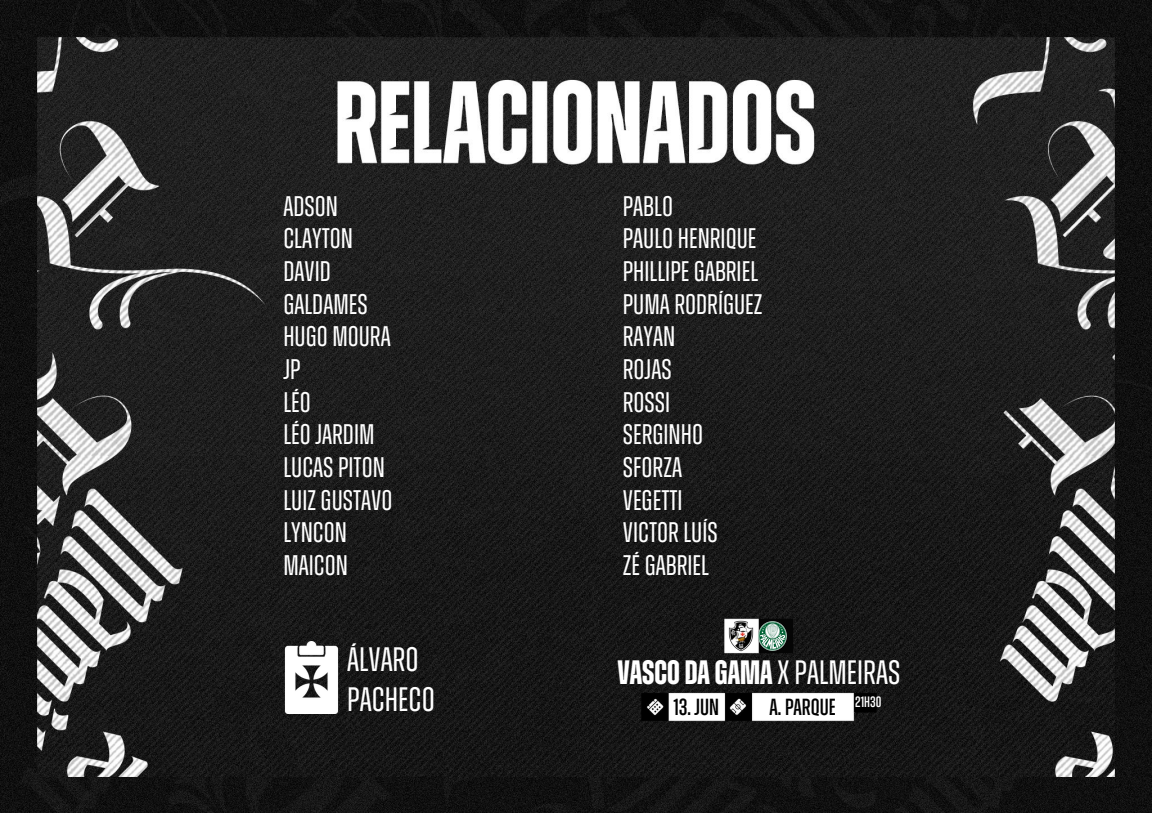
<style>
.page{position:relative;width:1152px;height:813px;background:#fff}
.page>*{position:absolute;margin:0;border:0;box-sizing:border-box;transform-origin:0 0}
.t1{font:33.83px/40.5px "Zuume Cut";color:#fff}
.t2{font:700 33.75px "Zuume Cut";color:#fff}
.t3{font:28.28px/32.6px "Zuume Cut";color:#fff}
.t4{font:500 23.25px "Zuume Cut";color:#000}
.s1{font-weight:400}
</style>
<div class="page">
<img style="left:0;top:0;width:1152px;height:812px">
<img style="left:626px;top:617px;width:265px;height:109px">
<img style="left:722px;top:616px;width:39px;height:39px">
<img style="left:283px;top:641px;width:56px;height:72px">
<img style="left:758px;top:621px;width:29px;height:29px">
<p class="t3" style="left:283px;top:191px;width:111px">ADSON<br>CLAYTON<br>DAVID<br>GALDAMES<br>HUGO MOURA<br>JP<br>LÉO<br>LÉO JARDIM<br>LUCAS PITON<br>LUIZ GUSTAVO<br>LYNCON<br>MAICON</p>
<p class="t3" style="left:623px;top:191px;width:141px">PABLO<br>PAULO HENRIQUE<br>PHILLIPE GABRIEL<br>PUMA RODRÍGUEZ<br>RAYAN<br>ROJAS<br>ROSSI<br>SERGINHO<br>SFORZA<br>VEGETTI<br>VICTOR LUÍS<br>ZÉ GABRIEL</p>
<p class="t1" style="left:347px;top:640px;width:89px">ÁLVARO<br>PACHECO</p>
<p class="t2" style="left:617px;top:657px;width:284px">VASCODAGAMA<span class="s1">X PALMEIRAS</span></p>
<p class="t4" style="left:673px;top:696px;width:47px">13. JUN</p>
<p class="t4" style="left:770px;top:696px;width:114px">A.PARQUE <sup>21h30</sup></p>
</div>
